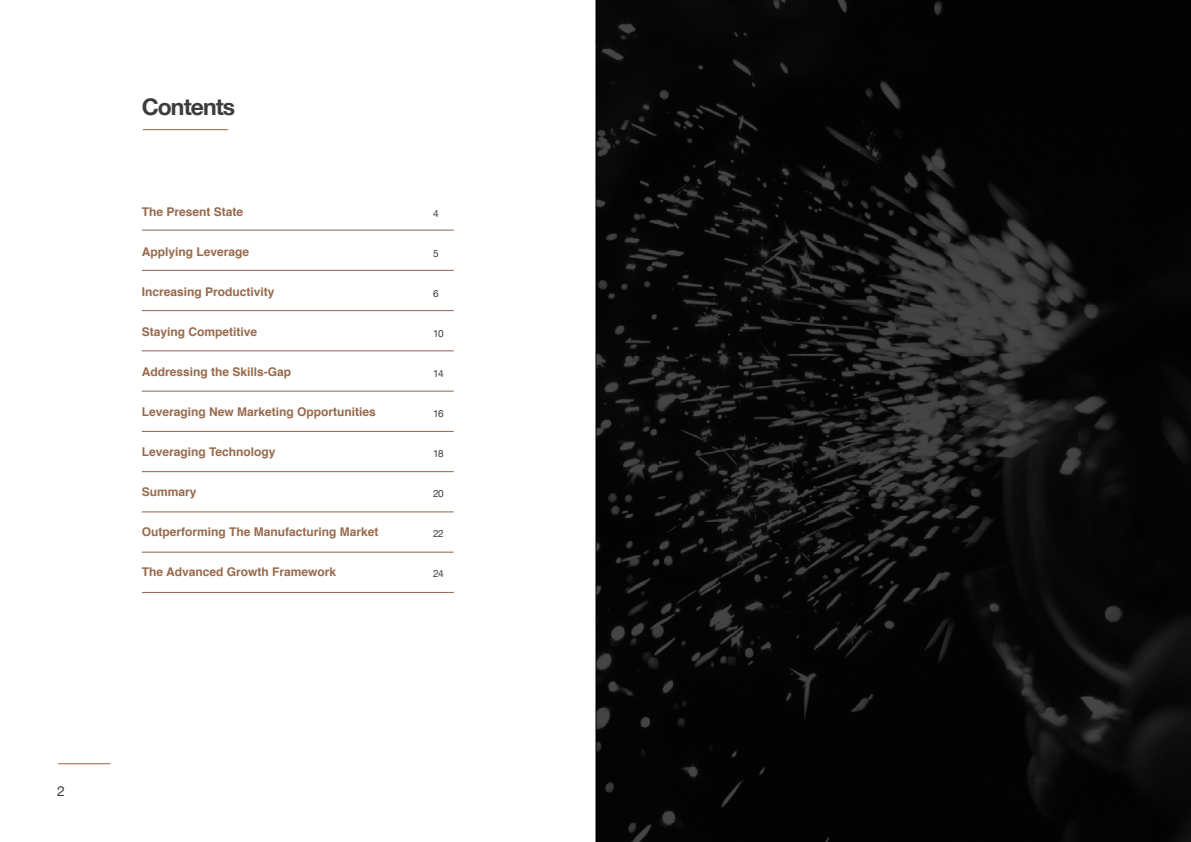
<style>
.page{position:relative;width:1191px;height:842px;background:#fff}
.page>*{position:absolute;margin:0;border:0;box-sizing:border-box;transform-origin:0 0}
.t1{font:700 23px "Helvetica Neue";letter-spacing:-.04em;color:#3c3c3c}
.t2{font:14px "Helvetica Neue";color:#3c3c3c}
.t3{font:700 12px "Helvetica";color:#98694b}
.t4{font:10px "Helvetica Neue";letter-spacing:-.04em;color:#3c3c3c}
</style>
<div class="page">
<hr style="left:58px;top:763px;width:53px;height:1px;background:#976647">
<hr style="left:143px;top:129px;width:85px;height:1px;background:#976647">
<hr style="left:142px;top:230px;width:312px;height:1px;background:#8e634a">
<hr style="left:142px;top:270px;width:312px;height:1px;background:#8e634a">
<hr style="left:142px;top:310px;width:312px;height:1px;background:#8e634a">
<hr style="left:142px;top:351px;width:312px;height:1px;background:#8e634a">
<hr style="left:142px;top:391px;width:312px;height:1px;background:#8e634a">
<hr style="left:142px;top:431px;width:312px;height:1px;background:#8e634a">
<hr style="left:142px;top:471px;width:312px;height:1px;background:#8e634a">
<hr style="left:142px;top:552px;width:312px;height:1px;background:#8e634a">
<hr style="left:142px;top:512px;width:312px;height:1px;background:#8e634a">
<hr style="left:142px;top:592px;width:312px;height:1px;background:#8e634a">
<svg style="left:595px;top:0;width:596px;height:842px;background:#0d0d0d"></svg>
<h1 class="t1" style="left:142px;top:86px;width:95px">Contents</h1>
<p class="t3" style="left:142px;top:202px;width:103px">The Present State</p>
<p class="t3" style="left:142px;top:242px;width:109px">Applying Leverage</p>
<p class="t3" style="left:142px;top:282px;width:134px">Increasing Productivity</p>
<p class="t3" style="left:142px;top:322px;width:117px">Staying Competitive</p>
<p class="t3" style="left:142px;top:362px;width:151px">Addressing the Skills-Gap</p>
<p class="t3" style="left:142px;top:402px;width:236px">Leveraging New Marketing Opportunities</p>
<p class="t3" style="left:142px;top:442px;width:135px">Leveraging Technology</p>
<p class="t3" style="left:142px;top:482px;width:56px">Summary</p>
<p class="t3" style="left:142px;top:522px;width:238px">Outperforming The Manufacturing Market</p>
<p class="t3" style="left:142px;top:562px;width:196px">The Advanced Growth Framework</p>
<p class="t4" style="left:433px;top:205px;width:7px">4</p>
<p class="t4" style="left:433px;top:245px;width:7px">5</p>
<p class="t4" style="left:433px;top:285px;width:7px">6</p>
<p class="t4" style="left:433px;top:325px;width:12px">10</p>
<p class="t4" style="left:433px;top:365px;width:12px">14</p>
<p class="t4" style="left:433px;top:405px;width:12px">16</p>
<p class="t4" style="left:433px;top:445px;width:12px">18</p>
<p class="t4" style="left:433px;top:485px;width:12px">20</p>
<p class="t4" style="left:433px;top:525px;width:12px">22</p>
<p class="t4" style="left:433px;top:565px;width:12px">24</p>
<p class="t2" style="left:57px;top:779px;width:9px">2</p>
</div>
